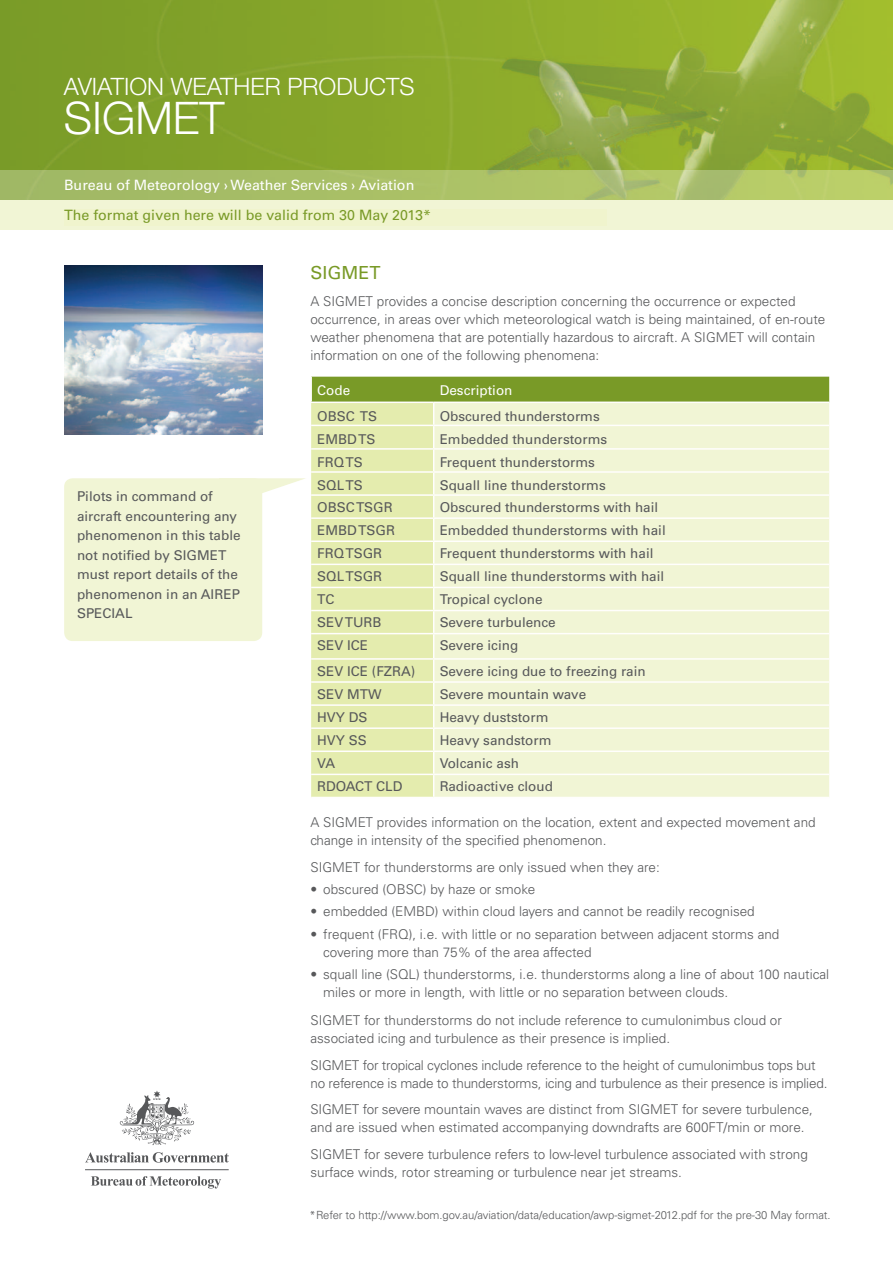
<style>
.page{position:relative;width:893px;height:1263px;background:#fff}
.page>*{position:absolute;margin:0;border:0;box-sizing:border-box;transform-origin:0 0}
.t1{font:300 45px "Helvetica Neue";color:#fff}
.t2{font:300 24px "Helvetica Neue";color:#fff}
.Paragraph_Header{font:500 18px "Univers CE";color:#799a27}
.Sub_Header{font:14.25px "Univers";color:#fff}
.Sub_Header-2{font:14.25px "Univers";color:#799a27}
.Paragraph_Text{font:300 13.5px/18px "Univers";color:#57585a}
.Paragraph_Text-2{font:500 13.5px/19.5px "Univers CE";color:#57585a}
.indent{font:300 13.5px/18px "Univers";color:#57585a}
.Paragraph_Text-3{font:500 13.5px "Univers CE";color:#fff}
.t3{font:300 11.25px "Univers";letter-spacing:-.005em;color:#57585a}
</style>
<div class="page">
<img style="left:0;top:0;width:893px;height:170px">
<svg style="left:0;top:170px;width:893px;height:30px;background:#abc168"></svg>
<div style="left:0;top:200px;width:893px;height:30px;background:#f1f5d5"></div>
<div style="left:64px;top:209px;width:543px;height:16px;background:#f0f4cd"></div>
<svg style="left:120px;top:1091px;width:74px;height:54px"></svg>
<hr style="left:85px;top:1169px;width:144px;height:1px;background:#57585a">
<svg style="left:91px;top:1176px;width:130px;height:12px"></svg>
<svg style="left:85px;top:1152px;width:144px;height:10px"></svg>
<svg style="left:256px;top:377px;width:573px;height:420px;background:#eaefca"></svg>
<div style="left:64px;top:478px;width:198px;height:163px;background:#f1f5d5;border-radius:9px"></div>
<img style="left:64px;top:266px;width:198px;height:169px">
<p class="t2" style="left:64px;top:72px;width:352px">AVIATION WEATHER PRODUCTS</p>
<p class="t1" style="left:64px;top:91px;width:162px">SIGMET</p>
<p class="Sub_Header" style="left:64px;top:177px;width:352px">Bureau of Meteorology › Weather Services › Aviation</p>
<p class="Sub_Header-2" style="left:64px;top:206px;width:368px">The format given here will be valid from 30 May 2013*</p>
<p class="Paragraph_Text-2" style="left:77px;top:487px;width:165px">Pilots in command of aircraft encountering any phenomenon in this table not notified by SIGMET must report details of the phenomenon in an AIREP<br>SPECIAL</p>
<p class="Paragraph_Header" style="left:310px;top:262px;width:72px">SIGMET</p>
<p class="Paragraph_Text" style="left:310px;top:292px;width:516px">A SIGMET provides a concise description concerning the occurrence or expected occurrence, in areas over which meteorological watch is being maintained, of en-route weather phenomena that are potentially hazardous to aircraft. A SIGMET will contain information on one of the following phenomena:</p>
<p class="Paragraph_Text-3" style="left:317px;top:382px;width:35px">Code</p>
<p class="Paragraph_Text-3" style="left:440px;top:382px;width:74px">Description</p>
<p class="Paragraph_Text-2" style="left:317px;top:406px;width:61px">OBSC TS</p>
<p class="Paragraph_Text-2" style="left:440px;top:406px;width:162px">Obscured thunderstorms</p>
<p class="Paragraph_Text-2" style="left:317px;top:429px;width:60px">EMBD TS</p>
<p class="Paragraph_Text-2" style="left:440px;top:429px;width:169px">Embedded thunderstorms</p>
<p class="Paragraph_Text-2" style="left:317px;top:453px;width:47px">FRQ TS</p>
<p class="Paragraph_Text-2" style="left:440px;top:453px;width:157px">Frequent thunderstorms</p>
<p class="Paragraph_Text-2" style="left:317px;top:476px;width:47px">SQL TS</p>
<p class="Paragraph_Text-2" style="left:440px;top:476px;width:168px">Squall line thunderstorms</p>
<p class="Paragraph_Text-2" style="left:317px;top:498px;width:77px">OBSC TSGR</p>
<p class="Paragraph_Text-2" style="left:440px;top:498px;width:220px">Obscured thunderstorms with hail</p>
<p class="Paragraph_Text-2" style="left:317px;top:521px;width:79px">EMBD TSGR</p>
<p class="Paragraph_Text-2" style="left:440px;top:521px;width:228px">Embedded thunderstorms with hail</p>
<p class="Paragraph_Text-2" style="left:317px;top:544px;width:67px">FRQ TSGR</p>
<p class="Paragraph_Text-2" style="left:440px;top:544px;width:215px">Frequent thunderstorms with hail</p>
<p class="Paragraph_Text-2" style="left:317px;top:567px;width:67px">SQL TSGR</p>
<p class="Paragraph_Text-2" style="left:440px;top:567px;width:226px">Squall line thunderstorms with hail</p>
<p class="Paragraph_Text-2" style="left:317px;top:590px;width:19px">TC</p>
<p class="Paragraph_Text-2" style="left:440px;top:590px;width:104px">Tropical cyclone</p>
<p class="Paragraph_Text-2" style="left:317px;top:613px;width:66px">SEV TURB</p>
<p class="Paragraph_Text-2" style="left:440px;top:613px;width:118px">Severe turbulence</p>
<p class="Paragraph_Text-2" style="left:317px;top:636px;width:53px">SEV ICE</p>
<p class="Paragraph_Text-2" style="left:440px;top:636px;width:80px">Severe icing</p>
<p class="Paragraph_Text-2" style="left:317px;top:661px;width:100px">SEV ICE (FZRA)</p>
<p class="Paragraph_Text-2" style="left:440px;top:661px;width:208px">Severe icing due to freezing rain</p>
<p class="Paragraph_Text-2" style="left:317px;top:685px;width:66px">SEV MTW</p>
<p class="Paragraph_Text-2" style="left:440px;top:685px;width:148px">Severe mountain wave</p>
<p class="Paragraph_Text-2" style="left:317px;top:708px;width:52px">HVY DS</p>
<p class="Paragraph_Text-2" style="left:440px;top:708px;width:110px">Heavy duststorm</p>
<p class="Paragraph_Text-2" style="left:317px;top:731px;width:51px">HVY SS</p>
<p class="Paragraph_Text-2" style="left:440px;top:731px;width:113px">Heavy sandstorm</p>
<p class="Paragraph_Text-2" style="left:317px;top:754px;width:20px">VA</p>
<p class="Paragraph_Text-2" style="left:440px;top:754px;width:81px">Volcanic ash</p>
<p class="Paragraph_Text-2" style="left:317px;top:777px;width:87px">RDOACT CLD</p>
<p class="Paragraph_Text-2" style="left:440px;top:777px;width:115px">Radioactive cloud</p>
<p class="Paragraph_Text" style="left:310px;top:813px;width:507px">A SIGMET provides information on the location, extent and expected movement and change in intensity of the specified phenomenon.</p>
<p class="Paragraph_Text" style="left:310px;top:858px;width:351px">SIGMET for thunderstorms are only issued when they are:</p>
<p class="indent" style="left:310px;top:880px;width:227px">• obscured (OBSC) by haze or smoke</p>
<p class="indent" style="left:310px;top:902px;width:446px">• embedded (EMBD) within cloud layers and cannot be readily recognised</p>
<p class="indent" style="left:323px;top:925px;width:458px;text-indent:-13px">• frequent (FRQ), i.e. with little or no separation between adjacent storms and covering more than 75% of the area affected</p>
<p class="indent" style="left:323px;top:965px;width:507px;text-indent:-13px">• squall line (SQL) thunderstorms, i.e. thunderstorms along a line of about 100 nautical miles or more in length, with little or no separation between clouds.</p>
<p class="Paragraph_Text" style="left:310px;top:1011px;width:473px">SIGMET for thunderstorms do not include reference to cumulonimbus cloud or associated icing and turbulence as their presence is implied.</p>
<p class="Paragraph_Text" style="left:310px;top:1056px;width:518px">SIGMET for tropical cyclones include reference to the height of cumulonimbus tops but no reference is made to thunderstorms, icing and turbulence as their presence is implied.</p>
<p class="Paragraph_Text" style="left:310px;top:1101px;width:504px">SIGMET for severe mountain waves are distinct from SIGMET for severe turbulence, and are issued when estimated accompanying downdrafts are 600FT/min or more.</p>
<p class="Paragraph_Text" style="left:310px;top:1145px;width:499px">SIGMET for severe turbulence refers to low-level turbulence associated with strong surface winds, rotor streaming or turbulence near jet streams.</p>
<p class="t3" style="left:309px;top:1208px;width:523px">*Refer to http://www.bom.gov.au/aviation/data/education/awp-sigmet-2012.pdf for the pre-30 May format.</p>
</div>
